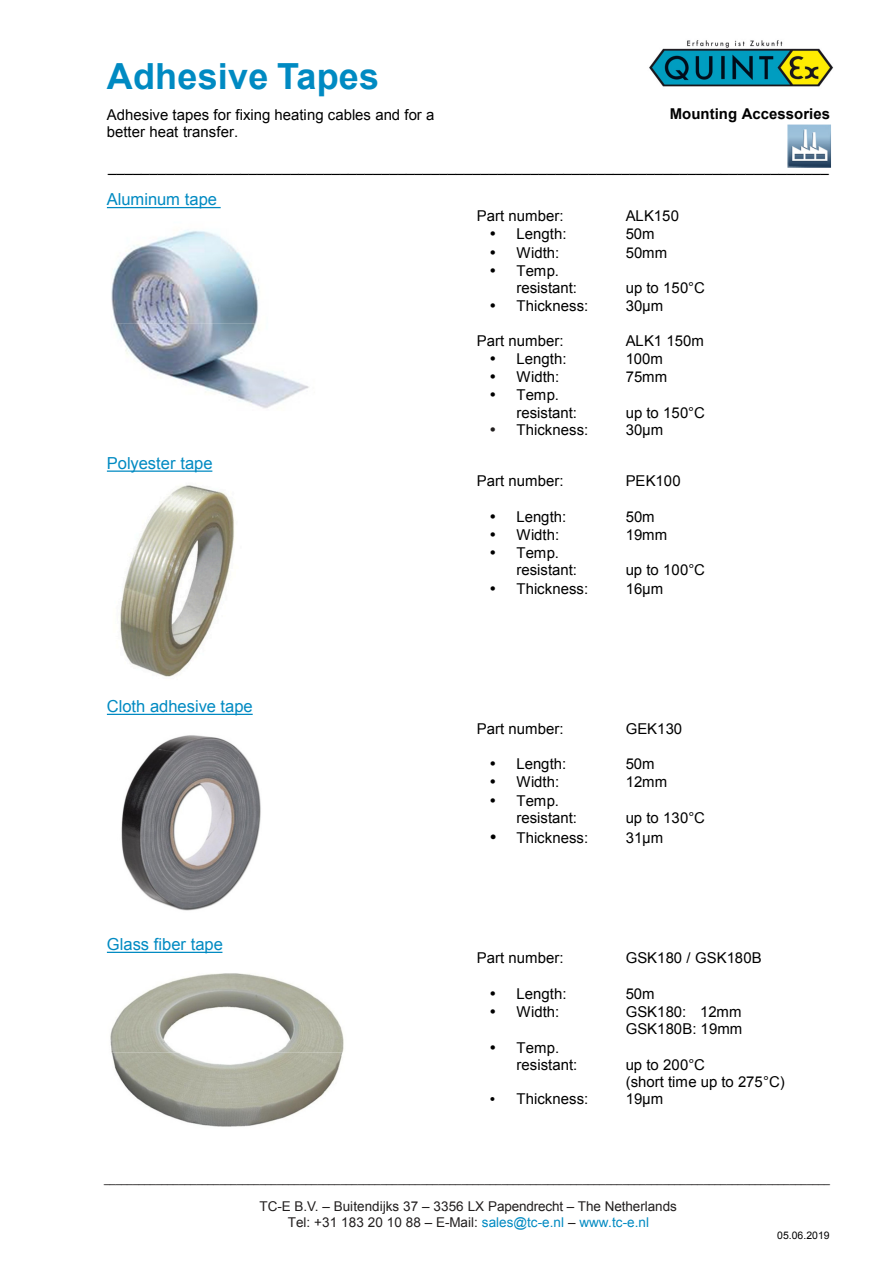
<style>
.page{position:relative;width:893px;height:1263px;background:#fff}
.page>*{position:absolute;margin:0;border:0;box-sizing:border-box;transform-origin:0 0}
.t1{font:700 36px "Arial";letter-spacing:.005em;color:#008ac2}
.t2{font:16.5px "Arial";color:#008ac2}
.t3{font:15px/17.2px "Arial";color:#000}
.t4{font:700 15px "Arial";color:#000}
.t5{font:13.5px/15.5px "Arial";color:#211e1e;text-align:center}
.t6{font:10.5px "Arial";color:#211e1e}
.t7{font:10.5px "Arial";letter-spacing:-.005em;color:#000}
.s1{color:#211e1e}
.s2{color:#008ac2}
</style>
<div class="page">
<img style="left:649px;top:40px;width:185px;height:47px">
<img style="left:111px;top:230px;width:198px;height:178px">
<hr style="left:107px;top:207px;width:114px;height:1px;background:#008ac2">
<hr style="left:107px;top:470px;width:105px;height:2px;background:#008ac2">
<hr style="left:107px;top:714px;width:146px;height:1px;background:#008ac2">
<hr style="left:107px;top:952px;width:115px;height:1px;background:#008ac2">
<img style="left:110px;top:973px;width:234px;height:154px">
<img style="left:121px;top:735px;width:140px;height:176px">
<img style="left:787px;top:124px;width:44px;height:44px">
<img style="left:120px;top:485px;width:115px;height:192px">
<h1 class="t1" style="left:107px;top:56px;width:274px">Adhesive Tapes</h1>
<p class="t3" style="left:107px;top:106px;width:329px">Adhesive tapes for fixing heating cables and for a better heat transfer.</p>
<p class="t4" style="left:670px;top:106px;width:162px">Mounting Accessories</p>
<p class="t3" style="left:108px;top:158px;width:722px">_______________________________________________________________________________________</p>
<p class="t2" style="left:107px;top:190px;width:112px">Aluminum tape</p>
<p class="t3" style="left:477px;top:207px;width:88px">Part number:</p>
<p class="t3" style="left:626px;top:207px;width:55px">ALK150</p>
<p class="t3" style="left:490px;top:225px;width:78px">• Length:</p>
<p class="t3" style="left:626px;top:225px;width:31px">50m</p>
<p class="t3" style="left:490px;top:244px;width:71px">• Width:</p>
<p class="t3" style="left:626px;top:244px;width:43px">50mm</p>
<p class="t3" style="left:516px;top:262px;width:62px;text-indent:-27px">• Temp. resistant:</p>
<p class="t3" style="left:626px;top:279px;width:81px">up to 150°C</p>
<p class="t3" style="left:490px;top:297px;width:100px">• Thickness:</p>
<p class="t3" style="left:626px;top:297px;width:39px">30µm</p>
<p class="t3" style="left:477px;top:332px;width:88px">Part number:</p>
<p class="t3" style="left:626px;top:332px;width:80px">ALK1 150m</p>
<p class="t3" style="left:490px;top:350px;width:78px">• Length:</p>
<p class="t3" style="left:626px;top:350px;width:39px">100m</p>
<p class="t3" style="left:490px;top:368px;width:71px">• Width:</p>
<p class="t3" style="left:626px;top:368px;width:43px">75mm</p>
<p class="t3" style="left:516px;top:387px;width:62px;text-indent:-27px">• Temp. resistant:</p>
<p class="t3" style="left:626px;top:404px;width:81px">up to 150°C</p>
<p class="t2" style="left:107px;top:454px;width:107px">Polyester tape</p>
<p class="t2" style="left:107px;top:697px;width:147px">Cloth adhesive tape</p>
<p class="t2" style="left:107px;top:935px;width:118px">Glass fiber tape</p>
<p class="t3" style="left:490px;top:421px;width:100px"><span class="s1">•</span> Thickness:</p>
<p class="t3" style="left:626px;top:421px;width:39px">30µm</p>
<p class="t3" style="left:477px;top:472px;width:88px">Part number:</p>
<p class="t3" style="left:626px;top:472px;width:56px">PEK100</p>
<p class="t3" style="left:490px;top:508px;width:78px">• Length:</p>
<p class="t3" style="left:626px;top:508px;width:31px">50m</p>
<p class="t3" style="left:490px;top:526px;width:71px">• Width:</p>
<p class="t3" style="left:626px;top:526px;width:43px">19mm</p>
<p class="t3" style="left:516px;top:545px;width:62px;text-indent:-27px">• Temp. resistant:</p>
<p class="t3" style="left:626px;top:562px;width:81px">up to 100°C</p>
<p class="t3" style="left:490px;top:580px;width:100px">• Thickness:</p>
<p class="t3" style="left:626px;top:580px;width:39px">16µm</p>
<p class="t3" style="left:477px;top:720px;width:88px">Part number:</p>
<p class="t3" style="left:626px;top:720px;width:58px">GEK130</p>
<p class="t3" style="left:490px;top:755px;width:78px">• Length:</p>
<p class="t3" style="left:626px;top:755px;width:31px">50m</p>
<p class="t3" style="left:490px;top:773px;width:71px">• Width:</p>
<p class="t3" style="left:626px;top:773px;width:43px">12mm</p>
<p class="t3" style="left:516px;top:792px;width:62px;text-indent:-27px">• Temp. resistant:</p>
<p class="t3" style="left:626px;top:809px;width:81px">up to 130°C</p>
<p class="t3" style="left:490px;top:829px;width:100px">• Thickness:</p>
<p class="t3" style="left:626px;top:829px;width:39px">31µm</p>
<p class="t3" style="left:477px;top:949px;width:88px">Part number:</p>
<p class="t3" style="left:626px;top:949px;width:137px">GSK180 / GSK180B</p>
<p class="t3" style="left:490px;top:985px;width:78px">• Length:</p>
<p class="t3" style="left:626px;top:985px;width:31px">50m</p>
<p class="t3" style="left:490px;top:1003px;width:71px">• Width:</p>
<p class="t3" style="left:626px;top:1003px;width:118px">GSK180: 12mm<br>GSK180B: 19mm</p>
<p class="t3" style="left:517px;top:1039px;width:62px;text-indent:-27px">• Temp. resistant:</p>
<p class="t3" style="left:626px;top:1056px;width:161px">up to 200°C<br>(short time up to 275°C)</p>
<p class="t3" style="left:490px;top:1090px;width:100px">• Thickness:</p>
<p class="t3" style="left:626px;top:1090px;width:39px">19µm</p>
<p class="t6" style="left:104px;top:1173px;width:727px">______________________________________________________________________________________________________________________________</p>
<p class="t5" style="left:260px;top:1199px;width:419px">TC-E B.V. – Buitendĳks 37 – 3356 LX Papendrecht – The Netherlands<br>Tel: +31 183 20 10 88 – E-Mail: <span class="s2">sales@tc-e.nl</span> – <span class="s2">www.tc-e.nl</span></p>
<p class="t7" style="left:777px;top:1230px;width:54px">05.06.2019</p>
</div>
